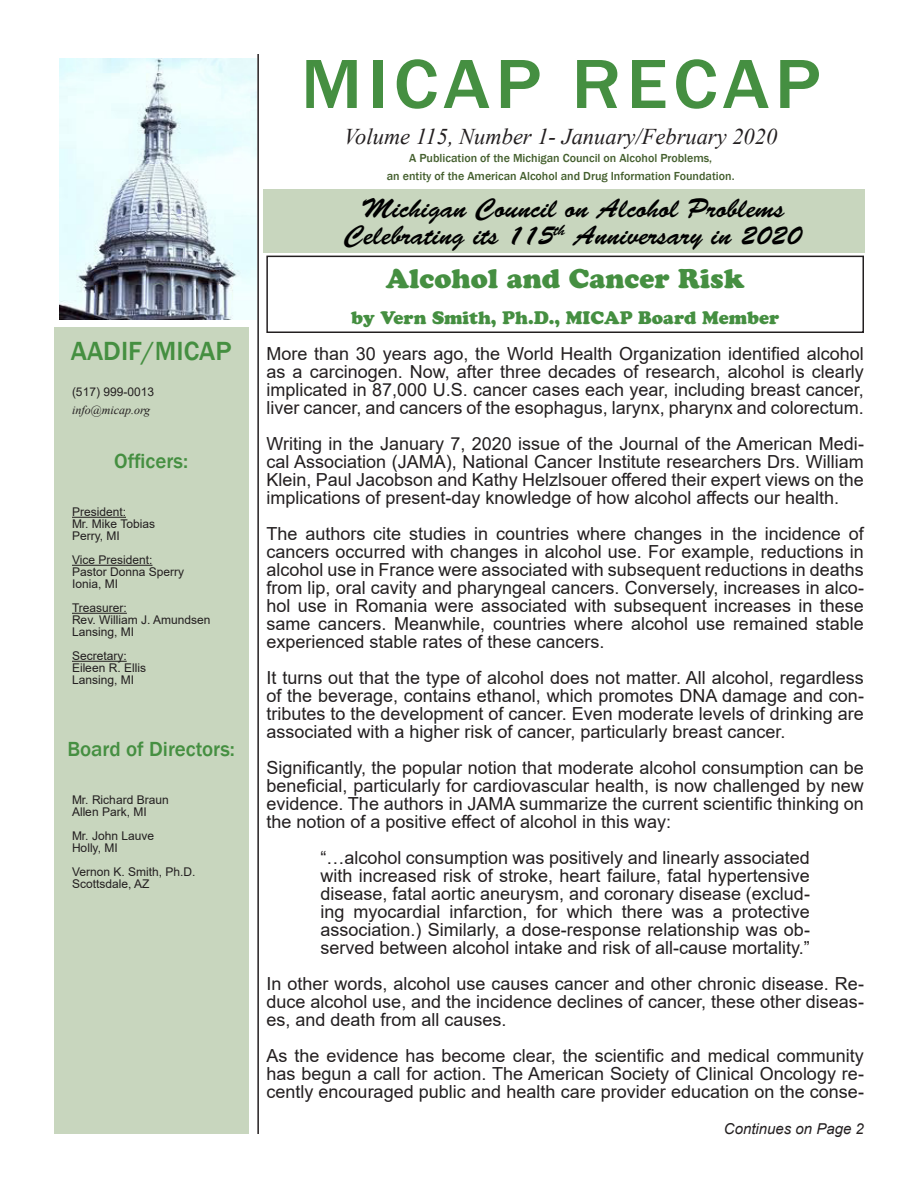
<style>
.page{position:relative;width:918px;height:1188px;background:#fff}
.page>*{position:absolute;margin:0;border:0;box-sizing:border-box;transform-origin:0 0}
.t1{font:500 72px "Franklin Gothic";letter-spacing:.07em;color:#458f41;scale:1.07 1}
.t2{font:27px/27px "Brush Script Std";color:#000;text-align:center}
.Topic_Title{font:27px "Cooper Black Std";color:#458f41}
.t3{font:500 27px "Franklin Gothic";color:#458f41}
.t4{font:italic 22.5px "Times New Roman";color:#231f20}
.t5{font:500 21px "Franklin Gothic";color:#458f41}
.parapraph_style{font:18px/18px "Arial";color:#231f20;text-align:justify}
.Topic_Title-2{font:18px "Cooper Black Std";color:#458f41}
.parapraph_style-2{font:italic 15px "Arial";color:#231f20}
.t6{font:12px "Arial";color:#231f20}
.t7{font:500 12px/18px "Franklin Gothic";color:#445f2e;text-align:center}
.t8{font:italic 12px "Times New Roman";color:#231f20}
</style>
<div class="page">
<hr style="left:257px;top:54px;width:2px;height:1080px;background:#231f20">
<img style="left:60px;top:58px;width:196px;height:262px">
<div style="left:54px;top:328px;width:194px;height:806px;background:#c8d6be"></div>
<hr style="left:72px;top:517px;width:54px;height:1px;background:#231f20">
<hr style="left:72px;top:565px;width:80px;height:1px;background:#231f20">
<hr style="left:72px;top:613px;width:55px;height:1px;background:#231f20">
<hr style="left:72px;top:661px;width:55px;height:1px;background:#231f20">
<div style="left:263px;top:189px;width:602px;height:64px;background:#c8d6be"></div>
<div style="left:266px;top:256px;width:598px;height:77px;border:2px solid #231f20"></div>
<p class="t3" style="left:71px;top:334px;width:162px">AADIF/MICAP</p>
<p class="t6" style="left:72px;top:384px;width:84px">(517) 999-0013</p>
<p class="t8" style="left:72px;top:402px;width:80px">info@micap.org</p>
<p class="t5" style="left:114px;top:448px;width:76px">Officers:</p>
<p class="t6" style="left:72px;top:504px;width:56px">President:</p>
<p class="t6" style="left:72px;top:516px;width:85px">Mr. Mike Tobias</p>
<p class="t6" style="left:72px;top:528px;width:49px">Perry, MI</p>
<p class="t6" style="left:72px;top:552px;width:82px">Vice President:</p>
<p class="t6" style="left:72px;top:564px;width:114px">Pastor Donna Sperry</p>
<p class="t6" style="left:72px;top:576px;width:48px">Ionia, MI</p>
<p class="t6" style="left:72px;top:600px;width:56px">Treasurer:</p>
<p class="t6" style="left:72px;top:612px;width:140px">Rev. William J. Amundsen</p>
<p class="t6" style="left:72px;top:624px;width:64px">Lansing, MI</p>
<p class="t6" style="left:72px;top:648px;width:56px">Secretary:</p>
<p class="t6" style="left:72px;top:660px;width:76px">Eileen R. Ellis</p>
<p class="t6" style="left:72px;top:672px;width:64px">Lansing, MI</p>
<p class="t5" style="left:67px;top:736px;width:169px">Board of Directors:</p>
<p class="t6" style="left:72px;top:792px;width:98px">Mr. Richard Braun</p>
<p class="t6" style="left:72px;top:804px;width:76px">Allen Park, MI</p>
<p class="t6" style="left:72px;top:828px;width:84px">Mr. John Lauve</p>
<p class="t6" style="left:72px;top:840px;width:47px">Holly, MI</p>
<p class="t6" style="left:72px;top:864px;width:125px">Vernon K. Smith, Ph.D.</p>
<p class="t6" style="left:72px;top:876px;width:79px">Scottsdale, AZ</p>
<p class="t1" style="left:301px;top:39px;width:488px">MICAP RECAP</p>
<p class="t4" style="left:344px;top:121px;width:435px">Volume 115, Number 1- January/February 2020</p>
<p class="t7" style="left:387px;top:149px;width:349px">A Publication of the Michigan Council on Alcohol Problems,<br>an entity of the American Alcohol and Drug Information Foundation.</p>
<h2 class="t2" style="left:345px;top:195px;width:459px">Michigan Council on Alcohol Problems<br>Celebrating its 115<sup>th</sup> Anniversary in 2020</h2>
<p class="Topic_Title" style="left:386px;top:262px;width:360px">Alcohol and Cancer Risk</p>
<p class="Topic_Title-2" style="left:351px;top:307px;width:430px">by Vern Smith, Ph.D., MICAP Board Member</p>
<p class="parapraph_style" style="left:266px;top:345px;width:599px">More than 30 years ago, the World Health Organization identified alcohol as a carcinogen. Now, after three decades of research, alcohol is clearly implicated in 87,000 U.S. cancer cases each year, including breast cancer, liver cancer, and cancers of the esophagus, larynx, pharynx and colorectum.</p>
<p class="parapraph_style" style="left:266px;top:435px;width:599px">Writing in the January 7, 2020 issue of the Journal of the American Medi&shy;cal Association (JAMA), National Cancer Institute researchers Drs. William Klein, Paul Jacobson and Kathy Helzlsouer offered their expert views on the implications of present-day knowledge of how alcohol affects our health.</p>
<p class="parapraph_style" style="left:266px;top:525px;width:599px">The authors cite studies in countries where changes in the incidence of cancers occurred with changes in alcohol use. For example, reductions in alcohol use in France were associated with subsequent reductions in deaths from lip, oral cavity and pharyngeal cancers. Conversely, increases in alco&shy;hol use in Romania were associated with subsequent increases in these same cancers. Meanwhile, countries where alcohol use remained stable experienced stable rates of these cancers.</p>
<p class="parapraph_style" style="left:266px;top:669px;width:599px">It turns out that the type of alcohol does not matter. All alcohol, regardless of the beverage, contains ethanol, which promotes DNA damage and con&shy;tributes to the development of cancer. Even moderate levels of drinking are associated with a higher risk of cancer, particularly breast cancer.</p>
<p class="parapraph_style" style="left:266px;top:759px;width:599px">Significantly, the popular notion that moderate alcohol consumption can be beneficial, particularly for cardiovascular health, is now challenged by new evidence. The authors in JAMA summarize the current scientific thinking on the notion of a positive effect of alcohol in this way:</p>
<p class="parapraph_style" style="left:320px;top:849px;width:491px">“…alcohol consumption was positively and linearly associated with increased risk of stroke, heart failure, fatal hypertensive disease, fatal aortic aneurysm, and coronary disease (exclud&shy;ing myocardial infarction, for which there was a protective association.) Similarly, a dose-response relationship was ob&shy;served between alcohol intake and risk of all-cause mortality.”</p>
<p class="parapraph_style" style="left:266px;top:975px;width:599px">In other words, alcohol use causes cancer and other chronic disease. Re&shy;duce alcohol use, and the incidence declines of cancer, these other diseas&shy;es, and death from all causes.</p>
<p class="parapraph_style" style="left:266px;top:1047px;width:599px">As the evidence has become clear, the scientific and medical community has begun a call for action. The American Society of Clinical Oncology re&shy;cently encouraged public and health care provider education on the conse-</p>
<p class="parapraph_style-2" style="left:724px;top:1119px;width:142px">Continues on Page 2</p>
</div>
